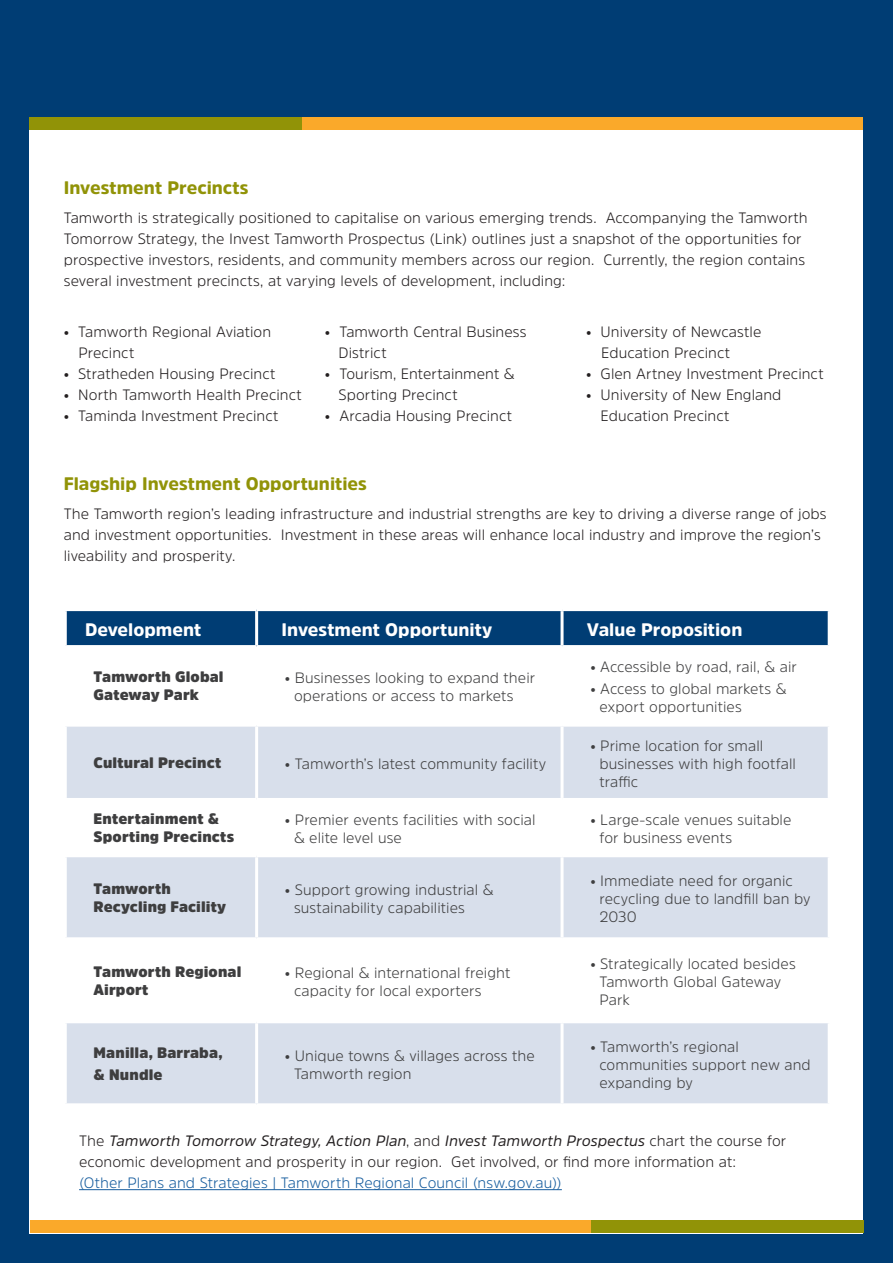
<style>
.page{position:relative;width:893px;height:1263px;background:#003d74}
.page>*{position:absolute;margin:0;border:0;box-sizing:border-box;transform-origin:0 0}
.t1{font:900 18px "Amsi Pro";color:#919307}
.t2{font:900 18px "Amsi Pro";color:#fff}
.t3{font:300 15px/21px "Amsi Pro";letter-spacing:.005em;color:#231f20}
.t4{font:300 15px/18px "Amsi Pro";letter-spacing:.005em;color:#3e3e3f}
.t5{font:900 15px/18px "Amsi Pro";letter-spacing:.01em;color:#3e3e3f}
.t6{font:300 15px "Amsi Pro";letter-spacing:.005em;color:#175d9e}
.s1{font-weight:400;font-style:italic}
</style>
<div class="page">
<div style="left:30px;top:119px;width:833px;height:1114px;background:#fff"></div>
<div style="left:30px;top:118px;width:279px;height:12px;background:#919307"></div>
<div style="left:303px;top:118px;width:560px;height:12px;background:#faa92a"></div>
<div style="left:584px;top:1220px;width:279px;height:13px;background:#919307"></div>
<div style="left:30px;top:1220px;width:560px;height:13px;background:#faa92a"></div>
<div style="left:67px;top:611px;width:761px;height:34px;background:#003d74"></div>
<svg style="left:67px;top:727px;width:761px;height:376px;fill:#d8dfeb"></svg>
<hr style="left:255px;top:611px;width:3px;height:34px;background:#fff">
<hr style="left:561px;top:611px;width:3px;height:34px;background:#fff">
<hr style="left:255px;top:727px;width:3px;height:71px;background:#fff">
<hr style="left:561px;top:727px;width:3px;height:71px;background:#fff">
<hr style="left:64px;top:798px;width:193px;height:3px;background:#fff">
<hr style="left:257px;top:798px;width:305px;height:3px;background:#fff">
<hr style="left:255px;top:801px;width:3px;height:53px;background:#fff">
<hr style="left:562px;top:798px;width:269px;height:3px;background:#fff">
<hr style="left:561px;top:801px;width:3px;height:53px;background:#fff">
<hr style="left:64px;top:854px;width:193px;height:3px;background:#fff">
<hr style="left:257px;top:854px;width:305px;height:3px;background:#fff">
<hr style="left:255px;top:857px;width:3px;height:80px;background:#fff">
<hr style="left:562px;top:854px;width:269px;height:3px;background:#fff">
<hr style="left:561px;top:857px;width:3px;height:80px;background:#fff">
<hr style="left:64px;top:937px;width:193px;height:3px;background:#fff">
<hr style="left:257px;top:937px;width:305px;height:3px;background:#fff">
<hr style="left:255px;top:940px;width:3px;height:80px;background:#fff">
<hr style="left:562px;top:937px;width:269px;height:3px;background:#fff">
<hr style="left:561px;top:940px;width:3px;height:80px;background:#fff">
<hr style="left:64px;top:1020px;width:193px;height:3px;background:#fff">
<hr style="left:257px;top:1020px;width:305px;height:3px;background:#fff">
<hr style="left:255px;top:1023px;width:3px;height:80px;background:#fff">
<hr style="left:562px;top:1020px;width:269px;height:3px;background:#fff">
<hr style="left:561px;top:1023px;width:3px;height:80px;background:#fff">
<hr style="left:79px;top:1189px;width:483px;height:1px;background:#175d9e">
<p class="t1" style="left:64px;top:175px;width:186px">Investment Precincts</p>
<p class="t3" style="left:64px;top:207px;width:745px">Tamworth is strategically positioned to capitalise on various emerging trends. Accompanying the Tamworth Tomorrow Strategy, the Invest Tamworth Prospectus (Link) outlines just a snapshot of the opportunities for prospective investors, residents, and community members across our region. Currently, the region contains several investment precincts, at varying levels of development, including:</p>
<p class="t3" style="left:78px;top:321px;width:194px;text-indent:-15px">• Tamworth Regional Aviation<br>Precinct</p>
<p class="t3" style="left:64px;top:363px;width:213px">• Stratheden Housing Precinct</p>
<p class="t3" style="left:64px;top:384px;width:239px">• North Tamworth Health Precinct</p>
<p class="t3" style="left:64px;top:405px;width:216px">• Taminda Investment Precinct</p>
<p class="t3" style="left:339px;top:321px;width:189px;text-indent:-14px">• Tamworth Central Business<br>District</p>
<p class="t3" style="left:339px;top:363px;width:177px;text-indent:-14px">• Tourism, Entertainment &amp;<br>Sporting Precinct</p>
<p class="t3" style="left:325px;top:405px;width:189px">• Arcadia Housing Precinct</p>
<p class="t3" style="left:601px;top:321px;width:162px;text-indent:-15px">• University of Newcastle<br>Education Precinct</p>
<p class="t3" style="left:586px;top:363px;width:239px">• Glen Artney Investment Precinct</p>
<p class="t3" style="left:601px;top:384px;width:182px;text-indent:-15px">• University of New England<br>Education Precinct</p>
<p class="t1" style="left:64px;top:471px;width:305px">Flagship Investment Opportunities</p>
<p class="t3" style="left:64px;top:503px;width:764px">The Tamworth region’s leading infrastructure and industrial strengths are key to driving a diverse range of jobs and investment opportunities. Investment in these areas will enhance local industry and improve the region’s liveability and prosperity.</p>
<p class="t2" style="left:85px;top:617px;width:118px">Development</p>
<p class="t2" style="left:282px;top:617px;width:212px">Investment Opportunity</p>
<p class="t2" style="left:587px;top:617px;width:157px">Value Proposition</p>
<p class="t5" style="left:94px;top:668px;width:132px">Tamworth Global<br>Gateway Park</p>
<p class="t4" style="left:294px;top:668px;width:243px;text-indent:-9px">• Businesses looking to expand their operations or access to markets</p>
<p class="t4" style="left:590px;top:657px;width:208px">• Accessible by road, rail, &amp; air</p>
<p class="t4" style="left:599px;top:680px;width:188px;text-indent:-9px">• Access to global markets &amp; export opportunities</p>
<p class="t5" style="left:94px;top:753px;width:129px">Cultural Precinct</p>
<p class="t4" style="left:285px;top:754px;width:263px">• Tamworth’s latest community facility</p>
<p class="t4" style="left:599px;top:736px;width:198px;text-indent:-9px">• Prime location for small businesses with high footfall traffic</p>
<p class="t5" style="left:94px;top:810px;width:142px">Entertainment &amp;<br>Sporting Precincts</p>
<p class="t4" style="left:294px;top:810px;width:243px;text-indent:-9px">• Premier events facilities with social &amp; elite level use</p>
<p class="t4" style="left:599px;top:810px;width:193px;text-indent:-9px">• Large-scale venues suitable for business events</p>
<p class="t5" style="left:94px;top:879px;width:134px">Tamworth<br>Recycling Facility</p>
<p class="t4" style="left:294px;top:880px;width:201px;text-indent:-9px">• Support growing industrial &amp; sustainability capabilities</p>
<p class="t4" style="left:599px;top:871px;width:213px;text-indent:-9px">• Immediate need for organic recycling due to landfill ban by<br>2030</p>
<p class="t5" style="left:94px;top:962px;width:149px">Tamworth Regional<br>Airport</p>
<p class="t4" style="left:294px;top:963px;width:218px;text-indent:-9px">• Regional &amp; international freight capacity for local exporters</p>
<p class="t4" style="left:599px;top:954px;width:198px;text-indent:-9px">• Strategically located besides<br>Tamworth Global Gateway<br>Park</p>
<p class="t5" style="left:94px;top:1041px;width:130px;line-height:22.2px">Manilla, Barraba, &amp; Nundle</p>
<p class="t4" style="left:294px;top:1046px;width:242px;text-indent:-9px">• Unique towns &amp; villages across the<br>Tamworth region</p>
<p class="t4" style="left:599px;top:1037px;width:213px;text-indent:-9px">• Tamworth’s regional communities support new and expanding by</p>
<p class="t3" style="left:79px;top:1130px;width:709px">The <span class="s1">Tamworth Tomorrow Strategy, Action Plan</span>, and <span class="s1">Invest Tamworth Prospectus</span> chart the course for economic development and prosperity in our region. Get involved, or find more information at:</p>
<p class="t6" style="left:79px;top:1172px;width:484px">(Other Plans and Strategies | Tamworth Regional Council (nsw.gov.au))</p>
</div>
